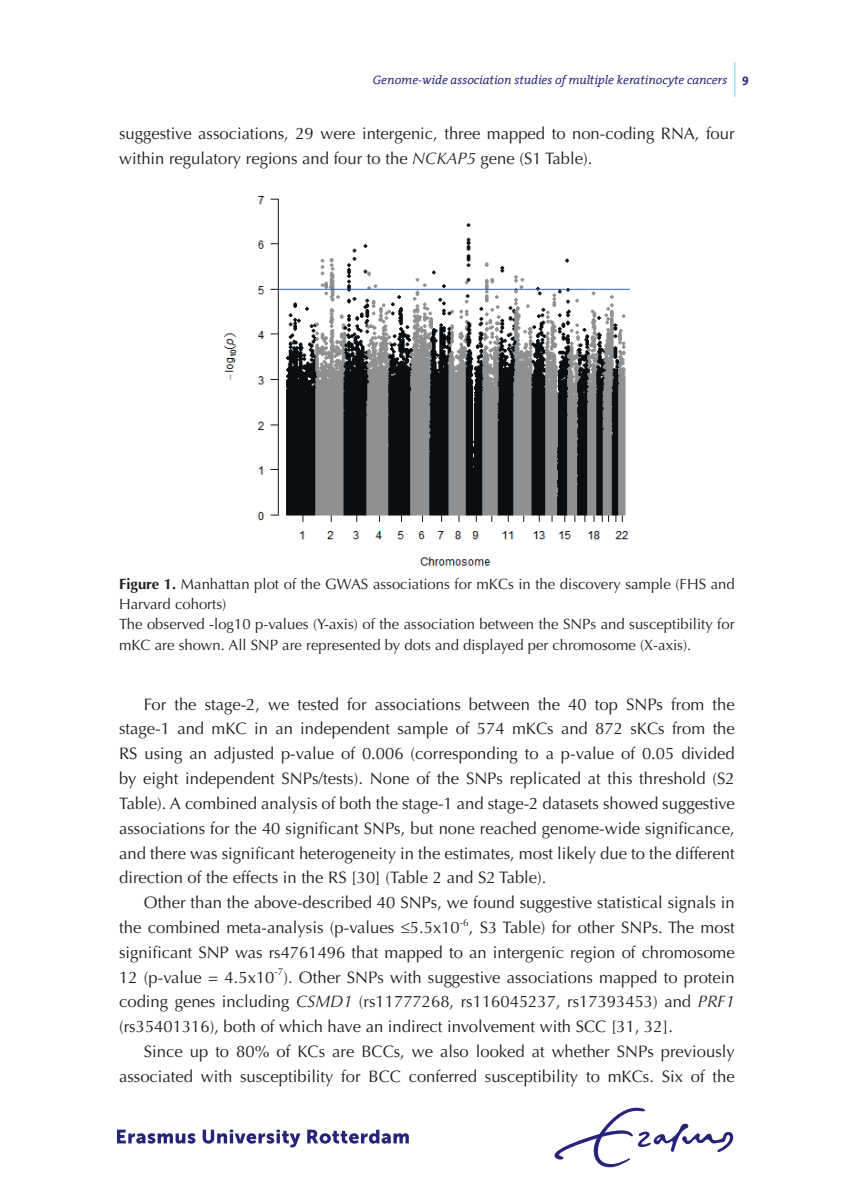
<style>
.page{position:relative;width:844px;height:1191px;background:#fff}
.page>*{position:absolute;margin:0;border:0;box-sizing:border-box;transform-origin:0 0}
.t1{font:16.62px/24.8px "Optima LT";color:#231f20;text-align:justify}
.t2{font:14.88px/20.5px "Optima LT";color:#231f20}
.t3{font:italic 12.25px "The Serif Office";color:#26237b}
.s1{font-weight:700;font-style:normal}
.s2{font-style:italic}
.s3{font-weight:700}
</style>
<div class="page">
<img style="left:224px;top:196px;width:405px;height:370px">
<svg style="left:117px;top:1129px;width:78px;height:14px"></svg>
<svg style="left:203px;top:1129px;width:97px;height:18px"></svg>
<svg style="left:307px;top:1129px;width:101px;height:14px"></svg>
<svg style="left:554px;top:1107px;width:179px;height:60px"></svg>
<hr style="left:734px;top:62px;width:1px;height:35px;background:#6fcef4">
<p class="t3" style="left:373px;top:73px;width:377px">Genome-wide association studies of multiple keratinocyte cancers <span class="s1">9</span></p>
<p class="t1" style="left:119px;top:121px;width:617px">suggestive associations, 29 were intergenic, three mapped to non-coding RNA, four within regulatory regions and four to the <span class="s2">NCKAP5</span> gene (S1 Table).</p>
<p class="t2" style="left:119px;top:573px;width:617px"><span class="s3">Figure 1.</span> Manhattan plot of the GWAS associations for mKCs in the discovery sample (FHS and Harvard cohorts)<br>The observed -log10 p-values (Y-axis) of the association between the SNPs and susceptibility for mKC are shown. All SNP are represented by dots and displayed per chromosome (X-axis).</p>
<p class="t1" style="left:119px;top:692px;width:617px;text-indent:25px">For the stage-2, we tested for associations between the 40 top SNPs from the stage-1 and mKC in an independent sample of 574 mKCs and 872 sKCs from the RS using an adjusted p-value of 0.006 (corresponding to a p-value of 0.05 divided by eight independent SNPs/tests). None of the SNPs replicated at this threshold (S2<br>Table). A combined analysis of both the stage-1 and stage-2 datasets showed suggestive associations for the 40 significant SNPs, but none reached genome-wide significance, and there was significant heterogeneity in the estimates, most likely due to the different direction of the effects in the RS [30] (Table 2 and S2 Table).</p>
<p class="t1" style="left:119px;top:890px;width:617px;text-indent:25px">Other than the above-described 40 SNPs, we found suggestive statistical signals in the combined meta-analysis (p-values ≤5.5x10<sup>-6</sup>, S3 Table) for other SNPs. The most significant SNP was rs4761496 that mapped to an intergenic region of chromosome 12 (p-value = 4.5x10<sup>-7</sup>). Other SNPs with suggestive associations mapped to protein coding genes including <span class="s2">CSMD1</span> (rs11777268, rs116045237, rs17393453) and <span class="s2">PRF1 </span>(rs35401316), both of which have an indirect involvement with SCC [31, 32].</p>
<p class="t1" style="left:119px;top:1039px;width:617px;text-align:right">Since up to 80% of KCs are BCCs, we also looked at whether SNPs previously associated with susceptibility for BCC conferred susceptibility to mKCs. Six of the</p>
</div>
